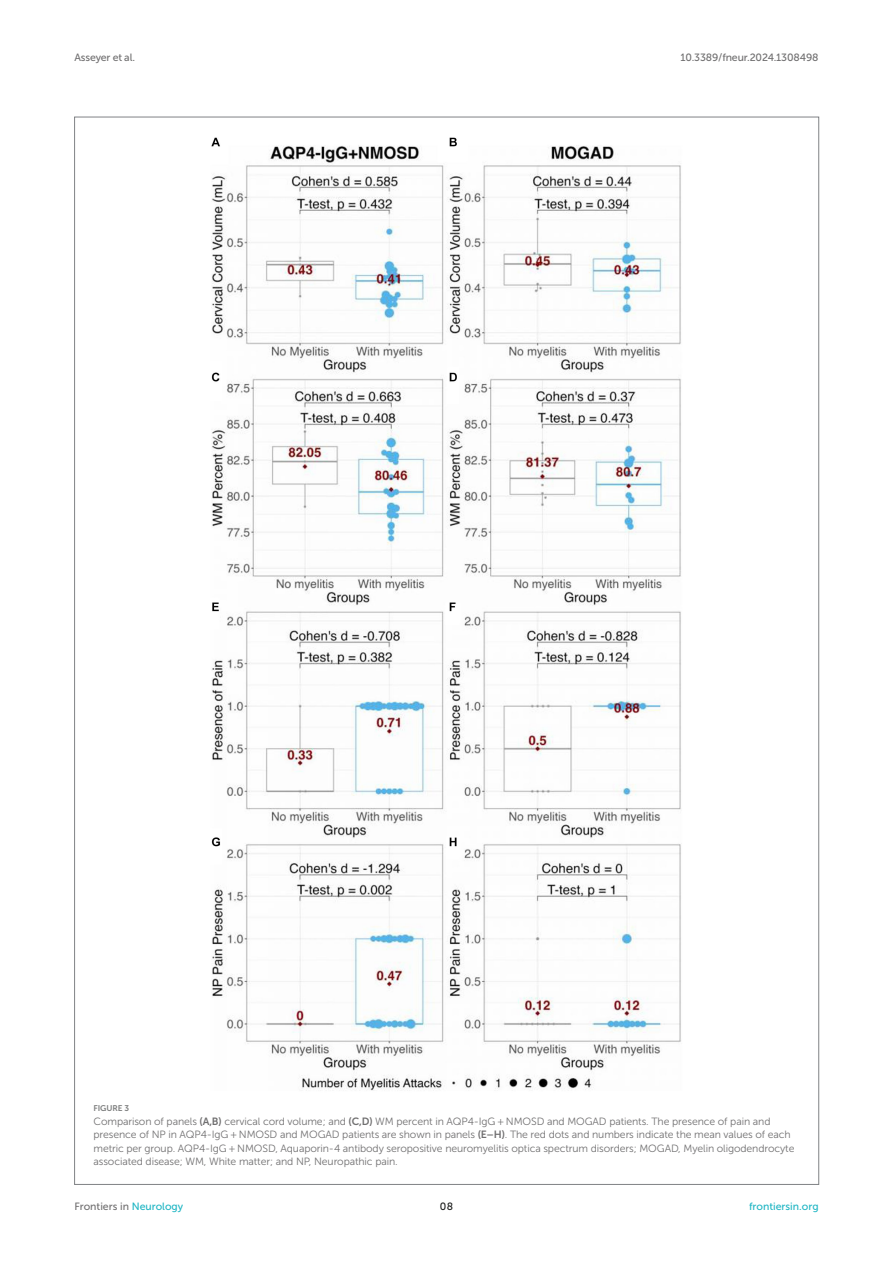
<style>
.page{position:relative;width:893px;height:1263px;background:#fff}
.page>*{position:absolute;margin:0;border:0;box-sizing:border-box;transform-origin:0 0}
.FIG_LEG{font:10.5px/13.5px "Museo Sans 300";letter-spacing:-.01em;color:#706f70}
.t1{font:10.5px "Museo Sans 500";letter-spacing:-.015em;color:#706f70}
.t2{font:10.5px "Museo Sans 500";color:#1db5c3}
.t3{font:10.5px "Museo Sans 500";color:#1b1c1b}
.FIG_HD{font:8.25px "Museo Sans 700";letter-spacing:-.01em;color:#7e7f7f}
.s1{font-family:"Museo Sans 700"}
.s2{color:#1db5c3}
</style>
<div class="page">
<img style="left:211px;top:137px;width:470px;height:954px">
<p class="t1" style="left:74px;top:51px;width:62px">Asseyer et al.</p>
<p class="t1" style="left:680px;top:51px;width:140px">10.3389/fneur.2024.1308498</p>
<p class="FIG_HD" style="left:94px;top:1104px;width:37px">FIGURE 3</p>
<p class="FIG_LEG" style="left:94px;top:1115px;width:702px">Comparison of panels <span class="s1">(A,B)</span> cervical cord volume; and <span class="s1">(C,D)</span> WM percent in AQP4-IgG + NMOSD and MOGAD patients. The presence of pain and presence of NP in AQP4-IgG + NMOSD and MOGAD patients are shown in panels <span class="s1">(E–H)</span>. The red dots and numbers indicate the mean values of each metric per group. AQP4-IgG + NMOSD, Aquaporin-4 antibody seropositive neuromyelitis optica spectrum disorders; MOGAD, Myelin oligodendrocyte associated disease; WM, White matter; and NP, Neuropathic pain.</p>
<p class="t1" style="left:74px;top:1200px;width:110px">Frontiers in <span class="s2">Neurology</span></p>
<p class="t3" style="left:440px;top:1200px;width:15px">08</p>
<p class="t2" style="left:749px;top:1200px;width:71px">frontiersin.org</p>
</div>
